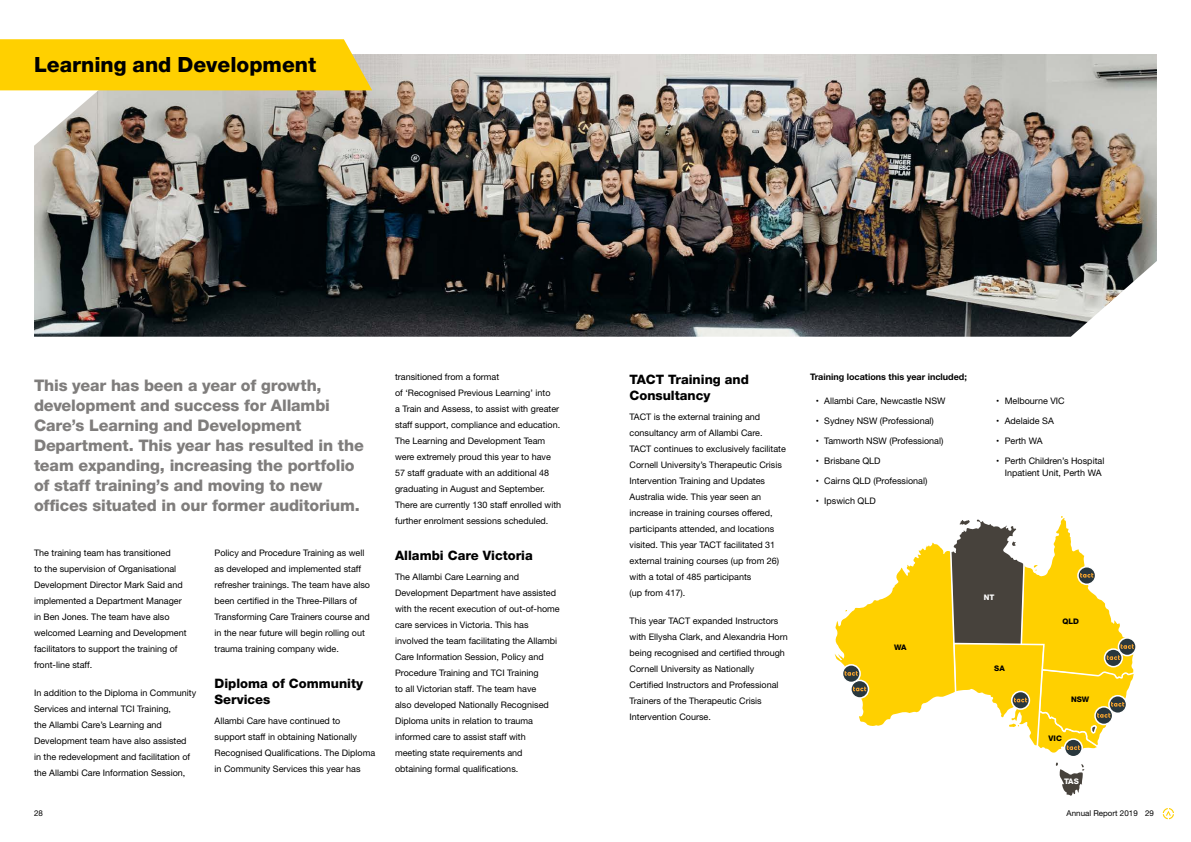
<style>
.page{position:relative;width:1191px;height:842px;background:#fff}
.page>*{position:absolute;margin:0;border:0;box-sizing:border-box;transform-origin:0 0}
.t1{font:800 21px "Helvetica Neue LT Std";color:#000}
.t2{font:800 16px/20px "Helvetica Neue LT Std";letter-spacing:-.01em;color:#7f7d7c}
.t3{font:800 13px/16px "Helvetica Neue LT Std";color:#000}
.t4{font:9px/16px "Helvetica Neue LT Std";color:#000}
.t5{font:700 9px "Helvetica Neue LT Std";color:#000}
.t6{font:8px "Helvetica Neue LT Std";color:#000}
.t7{font:800 7.7px "Helvetica Neue LT Std";color:#000}
.t8{font:800 7.7px "Helvetica Neue LT Std";color:#fff}
.s1{font-family:"Helvetica Neue"}
</style>
<div class="page">
<img style="left:34px;top:54px;width:1123px;height:283px">
<svg style="left:1162px;top:808px;width:12px;height:11px"></svg>
<div style="left:0;top:39px;width:372px;height:51px;background:#ffd000"></div>
<svg style="left:834px;top:516px;width:302px;height:280px"></svg>
<h1 class="t1" style="left:34px;top:52px;width:97px">Header 2</h1>
<h1 class="t1" style="left:34px;top:52px;width:284px">Learning and Development</h1>
<p class="t2" style="left:34px;top:375px;width:331px">This year has been a year of growth, development and success for Allambi Care’s Learning and Development Department. This year has resulted in the team expanding, increasing the portfolio of staff training’s and moving to new offices situated in our former auditorium.</p>
<p class="t4" style="left:214px;top:545px;width:157px">Policy and Procedure Training as well as developed and implemented staff refresher trainings. The team have also been certified in the Three-Pillars of Transforming Care Trainers course and in the near future will begin rolling out trauma training company wide.</p>
<h3 class="t3" style="left:214px;top:675px;width:150px">Diploma of Community<br>Services</h3>
<p class="t4" style="left:214px;top:713px;width:162px">Allambi Care have continued to<br>support staff in obtaining Nationally Recognised Qualifications. The Diploma in Community Services this year has</p>
<p class="t4" style="left:34px;top:545px;width:154px">The training team has transitioned<br>to the supervision of Organisational Development Director Mark Said and implemented a Department Manager in Ben Jones. The team have also welcomed Learning and Development facilitators to support the training of front-line staff.</p>
<p class="t4" style="left:34px;top:685px;width:164px">In addition to the Diploma in Community Services and internal TCI Training,<br>the Allambi Care’s Learning and Development team have also assisted<br>in the redevelopment and facilitation of the Allambi Care Information Session,</p>
<p class="t6" style="left:34px;top:809px;width:10px">28</p>
<p class="t4" style="left:395px;top:369px;width:168px">transitioned from a format<br>of ‘Recognised Previous Learning’ into<br>a Train and Assess, to assist with greater staff support, compliance and education.<br>The Learning and Development Team were extremely proud this year to have 57 staff graduate with an additional 48 graduating in August and September.<br>There are currently 130 staff enrolled with further enrolment sessions scheduled.</p>
<h3 class="t3" style="left:395px;top:547px;width:139px">Allambi Care Victoria</h3>
<p class="t4" style="left:395px;top:569px;width:166px">The Allambi Care Learning and Development Department have assisted with the recent execution of out-of-home care services in Victoria. This has involved the team facilitating the Allambi Care Information Session, Policy and Procedure Training and TCI Training<br>to all Victorian staff. The team have<br>also developed Nationally Recognised Diploma units in relation to trauma informed care to assist staff with meeting state requirements and obtaining formal qualifications.</p>
<h3 class="t3" style="left:629px;top:371px;width:121px">TACT Training and<br>Consultancy</h3>
<p class="t4" style="left:629px;top:409px;width:158px">TACT is the external training and consultancy arm of Allambi Care.<br>TACT continues to exclusively facilitate Cornell University’s Therapeutic Crisis Intervention Training and Updates Australia wide. This year seen an increase in training courses offered, participants attended, and locations visited. This year TACT facilitated 31 external training courses (up from 26) with a total of 485 participants<br>(up from 417).</p>
<p class="t4" style="left:629px;top:613px;width:160px">This year TACT expanded Instructors with Ellysha Clark, and Alexandria Horn being recognised and certified through Cornell University as Nationally Certified Instructors and Professional Trainers of the Therapeutic Crisis Intervention Course.</p>
<p class="t5" style="left:810px;top:371px;width:158px">Training locations this year included;</p>
<p class="t4" style="left:815px;top:393px;width:131px"><span class="s1">•</span> Allambi Care, Newcastle NSW</p>
<p class="t4" style="left:815px;top:413px;width:120px"><span class="s1">•</span> Sydney NSW (Professional)</p>
<p class="t4" style="left:815px;top:433px;width:129px"><span class="s1">•</span> Tamworth NSW (Professional)</p>
<p class="t4" style="left:815px;top:453px;width:66px"><span class="s1">•</span> Brisbane QLD</p>
<p class="t4" style="left:815px;top:473px;width:113px"><span class="s1">•</span> Cairns QLD (Professional)</p>
<p class="t4" style="left:815px;top:493px;width:62px"><span class="s1">•</span> Ipswich QLD</p>
<p class="t4" style="left:996px;top:393px;width:70px"><span class="s1">•</span> Melbourne VIC</p>
<p class="t4" style="left:996px;top:413px;width:59px"><span class="s1">•</span> Adelaide SA</p>
<p class="t4" style="left:996px;top:433px;width:48px"><span class="s1">•</span> Perth WA</p>
<p class="t4" style="left:1004px;top:455px;width:101px;line-height:12px;text-indent:-9px"><span class="s1">•</span> Perth Children’s Hospital<br>Inpatient Unit, Perth WA</p>
<p class="t7" style="left:894px;top:643px;width:14px">WA</p>
<p class="t8" style="left:983px;top:593px;width:12px">NT</p>
<p class="t7" style="left:994px;top:663px;width:12px">SA</p>
<p class="t7" style="left:1062px;top:616px;width:18px">QLD</p>
<p class="t7" style="left:1071px;top:694px;width:20px">NSW</p>
<p class="t7" style="left:1048px;top:734px;width:15px">VIC</p>
<p class="t8" style="left:1064px;top:777px;width:16px">TAS</p>
<p class="t6" style="left:1066px;top:809px;width:89px">Annual Report 2019 29</p>
</div>
